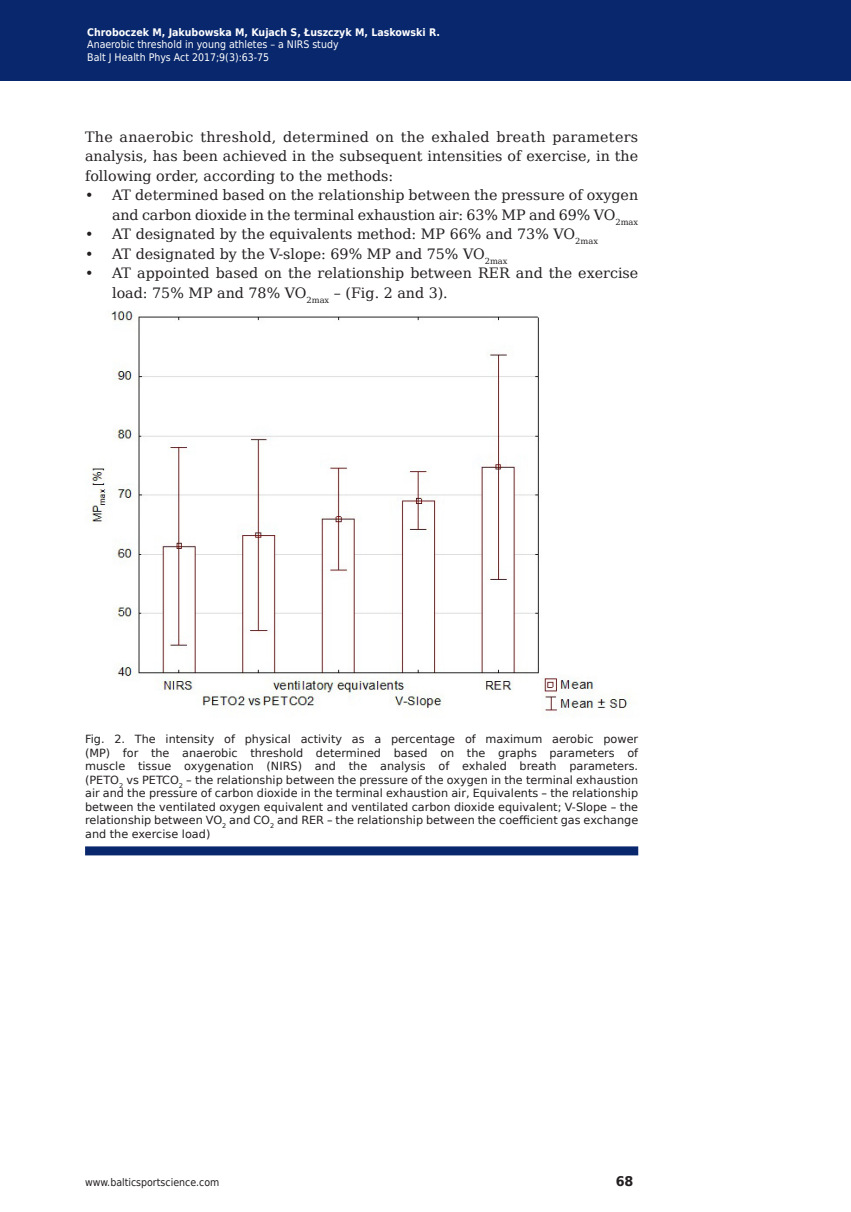
<style>
.page{position:relative;width:851px;height:1212px;background:#fff}
.page>*{position:absolute;margin:0;border:0;box-sizing:border-box;transform-origin:0 0}
.Body_Text{font:14.25px/19.5px "DejaVu Serif";color:#231f20;text-align:justify}
.t1{font:700 13.35px "DejaVu Sans";color:#231f20;scale:.96 1}
.Figure{font:11.25px/13.5px "DejaVu Sans";color:#231f20;text-align:justify}
.t2{font:10.5px/12.6px "DejaVu Sans Condensed";color:#fff}
.t3{font:700 10.5px "DejaVu Sans Condensed";color:#fff}
.t4{font:10.5px "DejaVu Sans Condensed";color:#231f20}
</style>
<div class="page">
<div style="left:0;top:0;width:850px;height:80px;background:#08276c"></div>
<div style="left:85px;top:846px;width:553px;height:9px;background:#08276c"></div>
<img style="left:92px;top:310px;width:539px;height:403px">
<p class="t3" style="left:87px;top:23px;width:354px">Chroboczek M, Jakubowska M, Kujach S, Łuszczyk M, Laskowski R.</p>
<p class="t2" style="left:87px;top:38px;width:253px">Anaerobic threshold in young athletes – a NIRS study<br>Balt J Health Phys Act 2017;9(3):63-75</p>
<p class="Body_Text" style="left:85px;top:127px;width:554px">The anaerobic threshold, determined on the exhaled breath parameters analysis, has been achieved in the subsequent intensities of exercise, in the following order, according to the methods:</p>
<p class="Body_Text" style="left:85px;top:185px;width:554px;text-align:right">• AT determined based on the relationship between the pressure of oxygen and carbon dioxide in the terminal exhaustion air: 63% MP and 69% VO<sub>2max</sub></p>
<p class="Body_Text" style="left:85px;top:224px;width:514px">• AT designated by the equivalents method: MP 66% and 73% VO<sub>2max</sub></p>
<p class="Body_Text" style="left:85px;top:244px;width:424px">• AT designated by the V-slope: 69% MP and 75% VO<sub>2max</sub></p>
<p class="Body_Text" style="left:112px;top:263px;width:527px;text-indent:-27px">• AT appointed based on the relationship between RER and the exercise load: 75% MP and 78% VO<sub>2max</sub> – (Fig. 2 and 3).</p>
<p class="Figure" style="left:85px;top:732px;width:554px">Fig. 2. The intensity of physical activity as a percentage of maximum aerobic power (MP) for the anaerobic threshold determined based on the graphs parameters of muscle tissue oxygenation (NIRS) and the analysis of exhaled breath parameters. (PETO<sub>2</sub> vs PETCO<sub>2</sub> – the relationship between the pressure of the oxygen in the terminal exhaustion air and the pressure of carbon dioxide in the terminal exhaustion air, Equivalents – the relationship between the ventilated oxygen equivalent and ventilated carbon dioxide equivalent; V-Slope – the relationship between VO<sub>2</sub> and CO<sub>2</sub> and RER – the relationship between the coefficient gas exchange and the exercise load)</p>
<p class="t4" style="left:85px;top:1174px;width:136px">www.balticsportscience.com</p>
<p class="t1" style="left:615px;top:1170px;width:20px">68</p>
</div>
